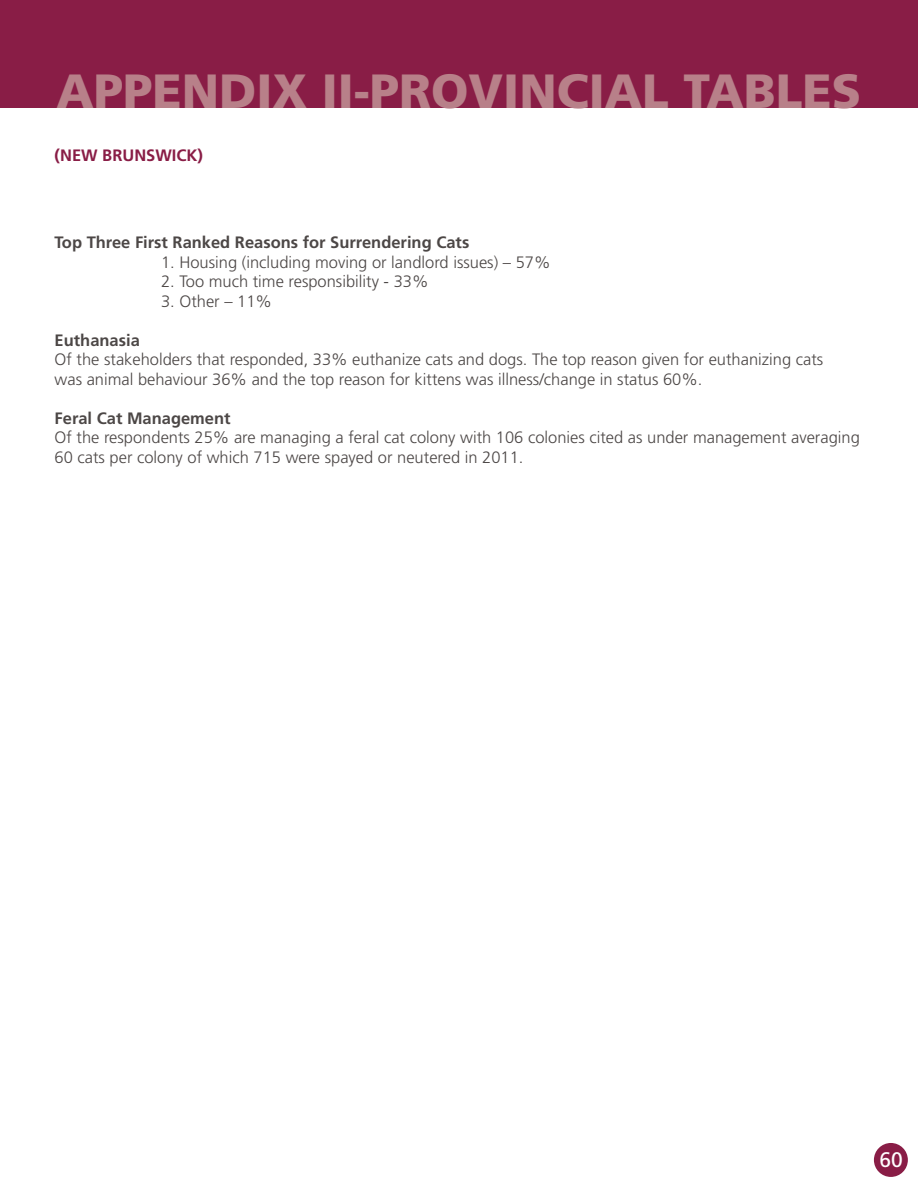
<style>
.page{position:relative;width:918px;height:1188px;background:#fff}
.page>*{position:absolute;margin:0;border:0;box-sizing:border-box;transform-origin:0 0}
.t1{font:900 48px "Frutiger LT Std";color:#b88089}
.t2{font:21px "Frutiger LT Std";color:#fff}
.t3{font:300 16.5px/19.5px "Frutiger LT Std";color:#4c4746}
.t4{font:700 16.5px "Frutiger LT Std";color:#4c4746}
.t5{font:700 16.5px "Frutiger LT Std";color:#891d46}
</style>
<div class="page">
<div style="left:0;top:0;width:918px;height:108px;background:#891d46"></div>
<div style="left:874px;top:1143px;width:34px;height:34px;background:#891d46;border-radius:50%"></div>
<h1 class="t1" style="left:57px;top:62px;width:130px">APPEND</h1>
<h1 class="t1" style="left:257px;top:62px;width:548px">IX II-PROVINCIAL TABLES</h1>
<p class="t5" style="left:55px;top:146px;width:150px">(NEW BRUNSWICK)</p>
<p class="t4" style="left:55px;top:233px;width:416px">Top Three First Ranked Reasons for Surrendering Cats</p>
<p class="t3" style="left:161px;top:253px;width:391px">1. Housing (including moving or landlord issues) – 57%</p>
<p class="t3" style="left:161px;top:272px;width:269px">2. Too much time responsibility - 33%</p>
<p class="t3" style="left:161px;top:292px;width:112px">3. Other – 11%</p>
<p class="t4" style="left:55px;top:330px;width:87px">Euthanasia</p>
<p class="t3" style="left:55px;top:350px;width:770px">Of the stakeholders that responded, 33% euthanize cats and dogs. The top reason given for euthanizing cats was animal behaviour 36% and the top reason for kittens was illness/change in status 60%.</p>
<p class="t4" style="left:55px;top:408px;width:178px">Feral Cat Management</p>
<p class="t3" style="left:55px;top:428px;width:807px">Of the respondents 25% are managing a feral cat colony with 106 colonies cited as under management averaging<br>60 cats per colony of which 715 were spayed or neutered in 2011.</p>
<p class="t2" style="left:880px;top:1147px;width:25px">60</p>
</div>
